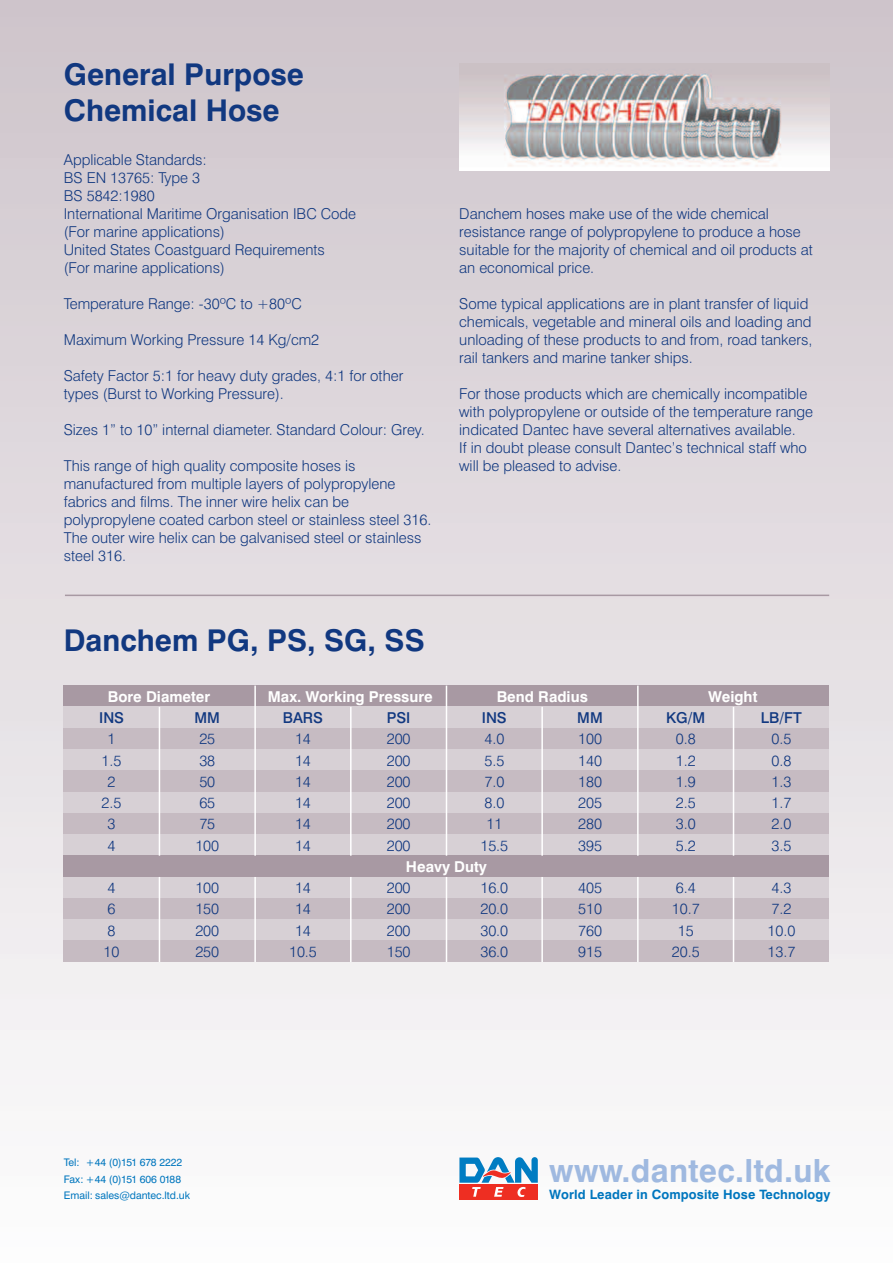
<style>
.page{position:relative;width:893px;height:1263px;background:#fff}
.page>*{position:absolute;margin:0;border:0;box-sizing:border-box;transform-origin:0 0}
.t1{font:700 31.95px "Swiss 721 BT";letter-spacing:.01em;color:#9fb9e0}
.t2{font:700 30px/36px "Swiss 721 BT";color:#113880}
.t3{font:300 15px/18px "Swiss 721 BT";color:#113880}
.t4{font:700 15px "Swiss 721 BT";color:#fff}
.t5{font:500 15px "Swiss 721 BT";color:#113880}
.t6{font:700 12.9px "Swiss 721 BT";letter-spacing:.01em;color:#0076be}
.t7{font:10.5px/16.4px "Swiss 721 BT";color:#0076be}
</style>
<div class="page">
<div style="left:0;top:0;width:893px;height:1263px;background:linear-gradient(to bottom,#cec4cb,#fcfcfd)"></div>
<div style="left:459px;top:1184px;width:79px;height:16px;background:#ee2e22"></div>
<svg style="left:459px;top:1157px;width:79px;height:40px"></svg>
<img style="left:459px;top:64px;width:370px;height:106px">
<div style="left:64px;top:686px;width:765px;height:21px;background:#a899a3"></div>
<div style="left:64px;top:707px;width:765px;height:21px;background:#d7d0d5"></div>
<div style="left:64px;top:728px;width:765px;height:21px;background:#c6bbc2"></div>
<div style="left:64px;top:749px;width:765px;height:22px;background:#d7d0d5"></div>
<div style="left:64px;top:771px;width:765px;height:21px;background:#c6bbc2"></div>
<div style="left:64px;top:792px;width:765px;height:21px;background:#d7d0d5"></div>
<div style="left:64px;top:813px;width:765px;height:21px;background:#c6bbc2"></div>
<div style="left:64px;top:877px;width:765px;height:21px;background:#d7d0d5"></div>
<div style="left:64px;top:898px;width:765px;height:21px;background:#c6bbc2"></div>
<div style="left:64px;top:919px;width:765px;height:22px;background:#d7d0d5"></div>
<div style="left:64px;top:941px;width:765px;height:21px;background:#c6bbc2"></div>
<div style="left:64px;top:834px;width:765px;height:22px;background:#d7d0d5"></div>
<div style="left:64px;top:856px;width:765px;height:21px;background:#a899a3"></div>
<hr style="left:254px;top:686px;width:2px;height:170px;background:#fff">
<hr style="left:637px;top:686px;width:2px;height:170px;background:#fff">
<hr style="left:159px;top:707px;width:1px;height:149px;background:#fff">
<hr style="left:350px;top:707px;width:2px;height:149px;background:#fff">
<hr style="left:541px;top:707px;width:2px;height:149px;background:#fff">
<hr style="left:733px;top:707px;width:1px;height:149px;background:#fff">
<hr style="left:159px;top:877px;width:1px;height:85px;background:#fff">
<hr style="left:254px;top:877px;width:2px;height:85px;background:#fff">
<hr style="left:350px;top:877px;width:2px;height:85px;background:#fff">
<hr style="left:446px;top:877px;width:1px;height:85px;background:#fff">
<hr style="left:541px;top:877px;width:2px;height:85px;background:#fff">
<hr style="left:637px;top:877px;width:2px;height:85px;background:#fff">
<hr style="left:733px;top:877px;width:1px;height:85px;background:#fff">
<hr style="left:446px;top:686px;width:1px;height:170px;background:#fff">
<hr style="left:65px;top:595px;width:764px;height:1px;background:#a899a3">
<h2 class="t2" style="left:64px;top:60px;width:242px">General Purpose<br>Chemical Hose</h2>
<p class="t3" style="left:64px;top:152px;width:294px">Applicable Standards:<br>BS EN 13765: Type 3<br>BS 5842:1980<br>International Maritime Organisation IBC Code (For marine applications)<br>United States Coastguard Requirements<br>(For marine applications)</p>
<p class="t3" style="left:64px;top:296px;width:240px">Temperature Range: -30ºC to +80ºC</p>
<p class="t3" style="left:64px;top:332px;width:257px">Maximum Working Pressure 14 Kg/cm2</p>
<p class="t3" style="left:64px;top:368px;width:341px">Safety Factor 5:1 for heavy duty grades, 4:1 for other types (Burst to Working Pressure).</p>
<p class="t3" style="left:64px;top:422px;width:362px">Sizes 1” to 10” internal diameter. Standard Colour: Grey.</p>
<p class="t3" style="left:64px;top:458px;width:369px">This range of high quality composite hoses is manufactured from multiple layers of polypropylene fabrics and films. The inner wire helix can be polypropylene coated carbon steel or stainless steel 316.<br>The outer wire helix can be galvanised steel or stainless steel 316.</p>
<h2 class="t2" style="left:64px;top:625px;width:363px">Danchem PG, PS, SG, SS</h2>
<p class="t3" style="left:459px;top:206px;width:355px">Danchem hoses make use of the wide chemical resistance range of polypropylene to produce a hose suitable for the majority of chemical and oil products at an economical price.</p>
<p class="t3" style="left:459px;top:296px;width:355px">Some typical applications are in plant transfer of liquid chemicals, vegetable and mineral oils and loading and unloading of these products to and from, road tankers, rail tankers and marine tanker ships.</p>
<p class="t3" style="left:459px;top:386px;width:355px">For those products which are chemically incompatible with polypropylene or outside of the temperature range indicated Dantec have several alternatives available.<br>If in doubt please consult Dantec’s technical staff who will be pleased to advise.</p>
<p class="t4" style="left:108px;top:691px;width:104px">Bore Diameter</p>
<p class="t4" style="left:268px;top:691px;width:166px">Max. Working Pressure</p>
<p class="t4" style="left:497px;top:691px;width:93px">Bend Radius</p>
<p class="t4" style="left:708px;top:691px;width:51px">Weight</p>
<p class="t5" style="left:99px;top:712px;width:26px">INS</p>
<p class="t5" style="left:195px;top:712px;width:27px">MM</p>
<p class="t5" style="left:283px;top:712px;width:42px">BARS</p>
<p class="t5" style="left:387px;top:712px;width:25px">PSI</p>
<p class="t5" style="left:482px;top:712px;width:26px">INS</p>
<p class="t5" style="left:577px;top:712px;width:27px">MM</p>
<p class="t5" style="left:666px;top:712px;width:40px">KG/M</p>
<p class="t5" style="left:761px;top:712px;width:42px">LB/FT</p>
<p class="t3" style="left:108px;top:731px;width:9px">1</p>
<p class="t3" style="left:199px;top:731px;width:17px">25</p>
<p class="t3" style="left:295px;top:731px;width:17px">14</p>
<p class="t3" style="left:387px;top:731px;width:25px">200</p>
<p class="t3" style="left:484px;top:731px;width:21px">4.0</p>
<p class="t3" style="left:578px;top:731px;width:25px">100</p>
<p class="t3" style="left:676px;top:731px;width:21px">0.8</p>
<p class="t3" style="left:771px;top:731px;width:21px">0.5</p>
<p class="t3" style="left:102px;top:753px;width:21px">1.5</p>
<p class="t3" style="left:199px;top:753px;width:17px">38</p>
<p class="t3" style="left:295px;top:753px;width:17px">14</p>
<p class="t3" style="left:387px;top:753px;width:25px">200</p>
<p class="t3" style="left:484px;top:753px;width:21px">5.5</p>
<p class="t3" style="left:578px;top:753px;width:25px">140</p>
<p class="t3" style="left:676px;top:753px;width:21px">1.2</p>
<p class="t3" style="left:771px;top:753px;width:21px">0.8</p>
<p class="t3" style="left:108px;top:774px;width:9px">2</p>
<p class="t3" style="left:199px;top:774px;width:17px">50</p>
<p class="t3" style="left:295px;top:774px;width:17px">14</p>
<p class="t3" style="left:387px;top:774px;width:25px">200</p>
<p class="t3" style="left:484px;top:774px;width:21px">7.0</p>
<p class="t3" style="left:578px;top:774px;width:25px">180</p>
<p class="t3" style="left:676px;top:774px;width:21px">1.9</p>
<p class="t3" style="left:771px;top:774px;width:21px">1.3</p>
<p class="t3" style="left:102px;top:795px;width:21px">2.5</p>
<p class="t3" style="left:199px;top:795px;width:17px">65</p>
<p class="t3" style="left:295px;top:795px;width:17px">14</p>
<p class="t3" style="left:387px;top:795px;width:25px">200</p>
<p class="t3" style="left:484px;top:795px;width:21px">8.0</p>
<p class="t3" style="left:578px;top:795px;width:25px">205</p>
<p class="t3" style="left:676px;top:795px;width:21px">2.5</p>
<p class="t3" style="left:771px;top:795px;width:21px">1.7</p>
<p class="t3" style="left:108px;top:816px;width:9px">3</p>
<p class="t3" style="left:199px;top:816px;width:17px">75</p>
<p class="t3" style="left:295px;top:816px;width:17px">14</p>
<p class="t3" style="left:387px;top:816px;width:25px">200</p>
<p class="t3" style="left:486px;top:816px;width:17px">11</p>
<p class="t3" style="left:578px;top:816px;width:25px">280</p>
<p class="t3" style="left:676px;top:816px;width:21px">3.0</p>
<p class="t3" style="left:771px;top:816px;width:21px">2.0</p>
<p class="t3" style="left:108px;top:838px;width:9px">4</p>
<p class="t3" style="left:195px;top:838px;width:25px">100</p>
<p class="t3" style="left:295px;top:838px;width:17px">14</p>
<p class="t3" style="left:387px;top:838px;width:25px">200</p>
<p class="t3" style="left:480px;top:838px;width:29px">15.5</p>
<p class="t3" style="left:578px;top:838px;width:25px">395</p>
<p class="t3" style="left:676px;top:838px;width:21px">5.2</p>
<p class="t3" style="left:771px;top:838px;width:21px">3.5</p>
<p class="t4" style="left:406px;top:861px;width:82px">Heavy Duty</p>
<p class="t3" style="left:108px;top:880px;width:9px">4</p>
<p class="t3" style="left:195px;top:880px;width:25px">100</p>
<p class="t3" style="left:295px;top:880px;width:17px">14</p>
<p class="t3" style="left:387px;top:880px;width:25px">200</p>
<p class="t3" style="left:480px;top:880px;width:29px">16.0</p>
<p class="t3" style="left:578px;top:880px;width:25px">405</p>
<p class="t3" style="left:676px;top:880px;width:21px">6.4</p>
<p class="t3" style="left:771px;top:880px;width:21px">4.3</p>
<p class="t3" style="left:108px;top:901px;width:9px">6</p>
<p class="t3" style="left:195px;top:901px;width:25px">150</p>
<p class="t3" style="left:295px;top:901px;width:17px">14</p>
<p class="t3" style="left:387px;top:901px;width:25px">200</p>
<p class="t3" style="left:480px;top:901px;width:29px">20.0</p>
<p class="t3" style="left:578px;top:901px;width:25px">510</p>
<p class="t3" style="left:672px;top:901px;width:29px">10.7</p>
<p class="t3" style="left:771px;top:901px;width:21px">7.2</p>
<p class="t3" style="left:108px;top:923px;width:9px">8</p>
<p class="t3" style="left:195px;top:923px;width:25px">200</p>
<p class="t3" style="left:295px;top:923px;width:17px">14</p>
<p class="t3" style="left:387px;top:923px;width:25px">200</p>
<p class="t3" style="left:480px;top:923px;width:29px">30.0</p>
<p class="t3" style="left:578px;top:923px;width:25px">760</p>
<p class="t3" style="left:678px;top:923px;width:17px">15</p>
<p class="t3" style="left:767px;top:923px;width:29px">10.0</p>
<p class="t3" style="left:104px;top:944px;width:17px">10</p>
<p class="t3" style="left:195px;top:944px;width:25px">250</p>
<p class="t3" style="left:289px;top:944px;width:29px">10.5</p>
<p class="t3" style="left:387px;top:944px;width:25px">150</p>
<p class="t3" style="left:480px;top:944px;width:29px">36.0</p>
<p class="t3" style="left:578px;top:944px;width:25px">915</p>
<p class="t3" style="left:672px;top:944px;width:29px">20.5</p>
<p class="t3" style="left:767px;top:944px;width:29px">13.7</p>
<p class="t7" style="left:64px;top:1155px;width:128px">Tel: +44 (0)151 678 2222<br>Fax: +44 (0)151 606 0188<br>Email: sales@dantec.ltd.uk</p>
<h1 class="t1" style="left:549px;top:1159px;width:283px">www.dantec.ltd.uk</h1>
<p class="t6" style="left:549px;top:1190px;width:283px">World Leader in Composite Hose Technology</p>
</div>
